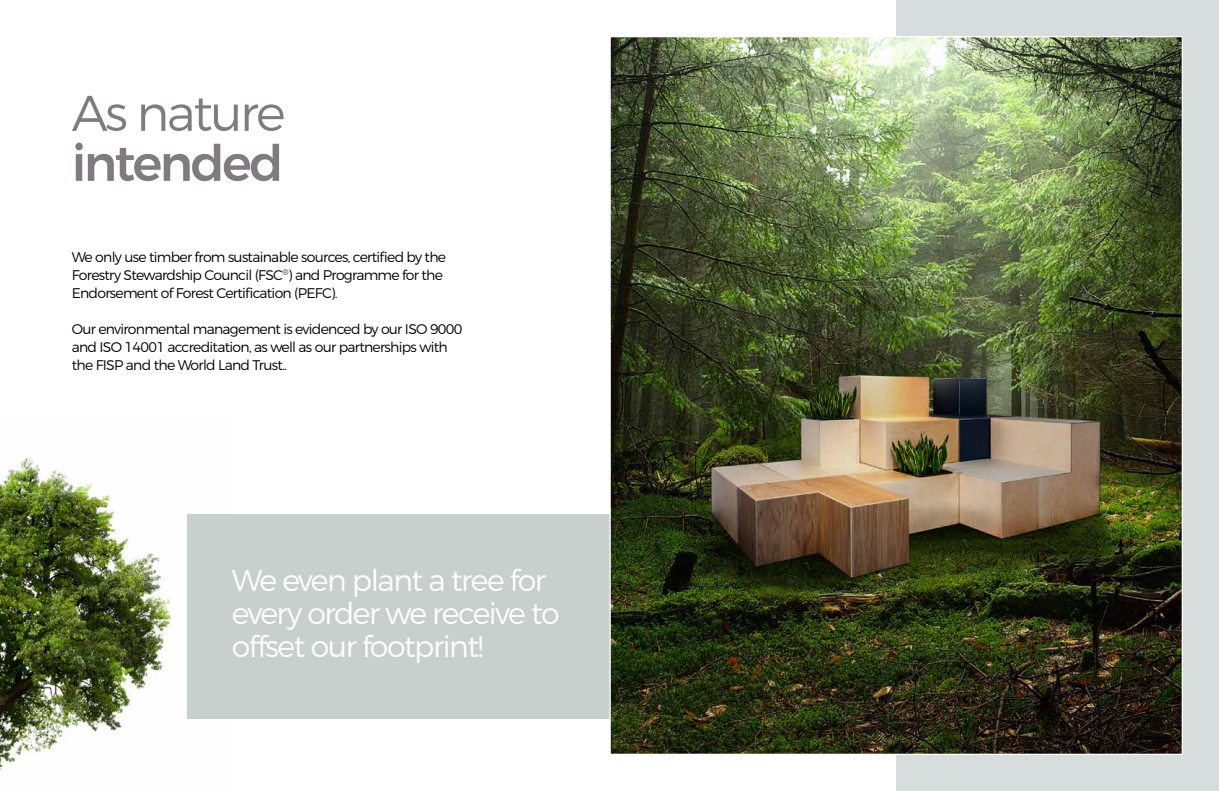
<style>
.page{position:relative;width:1219px;height:791px;background:#fff}
.page>*{position:absolute;margin:0;border:0;box-sizing:border-box;transform-origin:0 0}
.t1{font:300 50px "Montserrat";letter-spacing:-.05em;color:#7f7b80}
.t2{font:500 50px "Montserrat";letter-spacing:-.05em;color:#7f7b80}
.t3{font:300 30px/33px "Montserrat";letter-spacing:-.05em;color:#fff}
.t4{font:300 14px/18px "Montserrat";letter-spacing:-.05em;color:#000}
</style>
<div class="page">
<img style="left:0;top:457px;width:172px;height:315px">
<div style="left:187px;top:514px;width:539px;height:205px;background:#c7d0cd"></div>
<div style="left:896px;top:0;width:323px;height:791px;background:#d7dddc"></div>
<img style="left:611px;top:38px;width:570px;height:715px">
<h1 class="t1" style="left:72px;top:83px;width:215px">As nature</h1>
<h1 class="t2" style="left:72px;top:132px;width:213px">intended</h1>
<p class="t4" style="left:72px;top:247px;width:376px">We only use timber from sustainable sources, certified by the<br>Forestry Stewardship Council (FSC<sup>®</sup>) and Programme for the<br>Endorsement of Forest Certification (PEFC).</p>
<p class="t4" style="left:72px;top:319px;width:392px">Our environmental management is evidenced by our ISO 9000 and ISO 14001 accreditation, as well as our partnerships with the FISP and the World Land Trust..</p>
<h2 class="t3" style="left:232px;top:563px;width:329px">We even plant a tree for every order we receive to offset our footprint!</h2>
</div>
